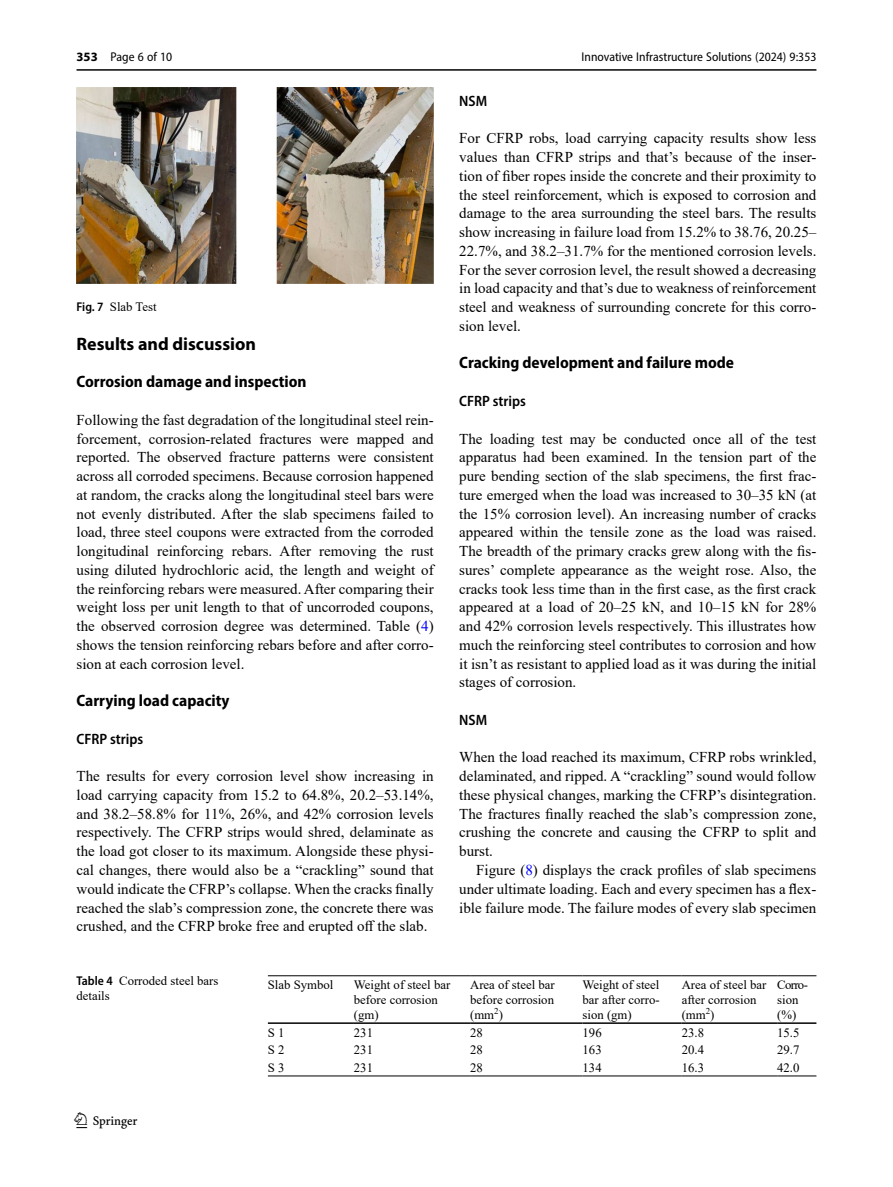
<style>
.page{position:relative;width:893px;height:1187px;background:#fff}
.page>*{position:absolute;margin:0;border:0;box-sizing:border-box;transform-origin:0 0}
.t1{font:22.5px "Springnew";color:#000}
.Head_1{font:700 18px "Myriad Pro";color:#000}
.Head_2{font:700 semi-condensed 16.5px "Myriad Pro";color:#000}
.Head_2_After_1{font:700 semi-condensed 16.5px "Myriad Pro";color:#000}
.Body_Text{font:15px/18.8px "Times New Roman";color:#000;text-align:justify}
.Body_Text_Indent{font:15px/18.8px "Times New Roman";color:#000;text-align:justify}
.Head_3_after_2{font:600 semi-condensed 15px "Myriad Pro";color:#000}
.Head_3{font:600 semi-condensed 15px "Myriad Pro";color:#000}
.Table_Head{font:12.75px/15px "Times New Roman";color:#000}
.t2{font:semi-condensed 12.75px "Myriad Pro";color:#000}
.Table_Body{font:12.75px "Times New Roman";color:#000}
.Table_Caption_Side{font:12.75px/15px "Times New Roman";color:#000}
.Table_Head-2{font:12.75px/15px "Times New Roman";letter-spacing:-.05em;color:#000}
.Figure_Caption{font:12.75px "Times New Roman";color:#000}
.s1{font-weight:700;font-stretch:normal}
.s2{font-family:"Myriad Pro";font-weight:600;font-stretch:semi-condensed}
.s3{color:#00f}
</style>
<div class="page">
<hr style="left:77px;top:69px;width:739px;height:2px;background:#000">
<hr style="left:268px;top:1022px;width:86px;height:1px;background:#000">
<hr style="left:354px;top:975px;width:116px;height:1px;background:#000">
<hr style="left:354px;top:1022px;width:116px;height:1px;background:#000">
<hr style="left:470px;top:975px;width:113px;height:1px;background:#000">
<hr style="left:470px;top:1022px;width:113px;height:1px;background:#000">
<hr style="left:583px;top:975px;width:99px;height:1px;background:#000">
<hr style="left:583px;top:1022px;width:99px;height:1px;background:#000">
<hr style="left:682px;top:975px;width:95px;height:1px;background:#000">
<hr style="left:682px;top:1022px;width:95px;height:1px;background:#000">
<hr style="left:777px;top:975px;width:39px;height:1px;background:#000">
<hr style="left:777px;top:1022px;width:39px;height:1px;background:#000">
<hr style="left:268px;top:1075px;width:86px;height:1px;background:#000">
<hr style="left:354px;top:1075px;width:116px;height:1px;background:#000">
<hr style="left:470px;top:1075px;width:113px;height:1px;background:#000">
<hr style="left:583px;top:1075px;width:99px;height:1px;background:#000">
<hr style="left:682px;top:1075px;width:95px;height:1px;background:#000">
<hr style="left:777px;top:1075px;width:39px;height:1px;background:#000">
<hr style="left:268px;top:975px;width:86px;height:1px;background:#000">
<img style="left:77px;top:87px;width:357px;height:197px">
<p class="t2" style="left:77px;top:49px;width:97px"><span class="s1">353</span> Page 6 of 10</p>
<p class="Figure_Caption" style="left:77px;top:298px;width:82px"><span class="s2">Fig. 7</span> Slab Test</p>
<p class="Head_1" style="left:77px;top:332px;width:181px">Results and discussion</p>
<p class="Head_2_After_1" style="left:77px;top:371px;width:232px">Corrosion damage and inspection</p>
<p class="Body_Text" style="left:77px;top:410px;width:359px">Following the fast degradation of the longitudinal steel rein&shy;forcement, corrosion-related fractures were mapped and reported. The observed fracture patterns were consistent across all corroded specimens. Because corrosion happened at random, the cracks along the longitudinal steel bars were not evenly distributed. After the slab specimens failed to load, three steel coupons were extracted from the corroded longitudinal reinforcing rebars. After removing the rust using diluted hydrochloric acid, the length and weight of the reinforcing rebars were measured. After comparing their weight loss per unit length to that of uncorroded coupons, the observed corrosion degree was determined. Table (<span class="s3">4</span>) shows the tension reinforcing rebars before and after corro&shy;sion at each corrosion level.</p>
<p class="Head_2" style="left:77px;top:690px;width:155px">Carrying load capacity</p>
<p class="Head_3_after_2" style="left:77px;top:729px;width:68px">CFRP strips</p>
<p class="Body_Text" style="left:77px;top:766px;width:359px">The results for every corrosion level show increasing in load carrying capacity from 15.2 to 64.8%, 20.2–53.14%, and 38.2–58.8% for 11%, 26%, and 42% corrosion levels respectively. The CFRP strips would shred, delaminate as the load got closer to its maximum. Alongside these physi&shy;cal changes, there would also be a “crackling” sound that would indicate the CFRP’s collapse. When the cracks finally reached the slab’s compression zone, the concrete there was crushed, and the CFRP broke free and erupted off the slab.</p>
<p class="t2" style="left:581px;top:49px;width:236px">Innovative Infrastructure Solutions (2024) 9:353</p>
<p class="Head_3" style="left:459px;top:91px;width:29px">NSM</p>
<p class="Body_Text" style="left:459px;top:128px;width:359px">For CFRP robs, load carrying capacity results show less values than CFRP strips and that’s because of the inser&shy;tion of fiber ropes inside the concrete and their proximity to the steel reinforcement, which is exposed to corrosion and damage to the area surrounding the steel bars. The results show increasing in failure load from 15.2% to 38.76, 20.25– 22.7%, and 38.2–31.7% for the mentioned corrosion levels.<br>For the sever corrosion level, the result showed a decreasing in load capacity and that’s due to weakness of reinforcement steel and weakness of surrounding concrete for this corro&shy;sion level.</p>
<p class="Head_2" style="left:459px;top:352px;width:276px">Cracking development and failure mode</p>
<p class="Head_3_after_2" style="left:459px;top:391px;width:68px">CFRP strips</p>
<p class="Body_Text" style="left:459px;top:428px;width:359px">The loading test may be conducted once all of the test apparatus had been examined. In the tension part of the pure bending section of the slab specimens, the first frac&shy;ture emerged when the load was increased to 30–35 kN (at the 15% corrosion level). An increasing number of cracks appeared within the tensile zone as the load was raised.<br>The breadth of the primary cracks grew along with the fis&shy;sures’ complete appearance as the weight rose. Also, the cracks took less time than in the first case, as the first crack appeared at a load of 20–25 kN, and 10–15 kN for 28% and 42% corrosion levels respectively. This illustrates how much the reinforcing steel contributes to corrosion and how it isn’t as resistant to applied load as it was during the initial stages of corrosion.</p>
<p class="Head_3" style="left:459px;top:710px;width:29px">NSM</p>
<p class="Body_Text" style="left:459px;top:747px;width:359px">When the load reached its maximum, CFRP robs wrinkled, delaminated, and ripped. A “crackling” sound would follow these physical changes, marking the CFRP’s disintegration.<br>The fractures finally reached the slab’s compression zone, crushing the concrete and causing the CFRP to split and burst.</p>
<p class="Body_Text_Indent" style="left:459px;top:860px;width:359px;text-indent:17px">Figure (<span class="s3">8</span>) displays the crack profiles of slab specimens under ultimate loading. Each and every specimen has a flex&shy;ible failure mode. The failure modes of every slab specimen</p>
<p class="Table_Caption_Side" style="left:77px;top:973px;width:143px"><span class="s2">Table 4</span> Corroded steel bars details</p>
<h1 class="t1" style="left:77px;top:1107px;width:63px">1 3</h1>
<p class="Table_Head" style="left:268px;top:976px;width:67px">Slab Symbol</p>
<p class="Table_Head" style="left:354px;top:976px;width:98px">Weight of steel bar before corrosion (gm)</p>
<p class="Table_Head" style="left:470px;top:976px;width:86px;text-align:justify">Area of steel bar before corrosion (mm<sup>2</sup>)</p>
<p class="Table_Head" style="left:583px;top:976px;width:79px;text-align:justify">Weight of steel bar after corro&shy;sion (gm)</p>
<p class="Table_Head" style="left:682px;top:976px;width:86px">Area of steel bar after corrosion (mm<sup>2</sup>)</p>
<p class="Table_Head-2" style="left:777px;top:976px;width:32px">Corro&shy;sion (%)</p>
<p class="Table_Body" style="left:268px;top:1023px;width:18px">S 1</p>
<p class="Table_Body" style="left:354px;top:1023px;width:21px">231</p>
<p class="Table_Body" style="left:470px;top:1023px;width:14px">28</p>
<p class="Table_Body" style="left:583px;top:1023px;width:21px">196</p>
<p class="Table_Body" style="left:682px;top:1023px;width:24px">23.8</p>
<p class="Table_Body" style="left:777px;top:1023px;width:24px">15.5</p>
<p class="Table_Body" style="left:268px;top:1040px;width:18px">S 2</p>
<p class="Table_Body" style="left:354px;top:1040px;width:21px">231</p>
<p class="Table_Body" style="left:470px;top:1040px;width:14px">28</p>
<p class="Table_Body" style="left:583px;top:1040px;width:21px">163</p>
<p class="Table_Body" style="left:682px;top:1040px;width:24px">20.4</p>
<p class="Table_Body" style="left:777px;top:1040px;width:24px">29.7</p>
<p class="Table_Body" style="left:268px;top:1058px;width:18px">S 3</p>
<p class="Table_Body" style="left:354px;top:1058px;width:21px">231</p>
<p class="Table_Body" style="left:470px;top:1058px;width:14px">28</p>
<p class="Table_Body" style="left:583px;top:1058px;width:21px">134</p>
<p class="Table_Body" style="left:682px;top:1058px;width:24px">16.3</p>
<p class="Table_Body" style="left:777px;top:1058px;width:24px">42.0</p>
</div>
